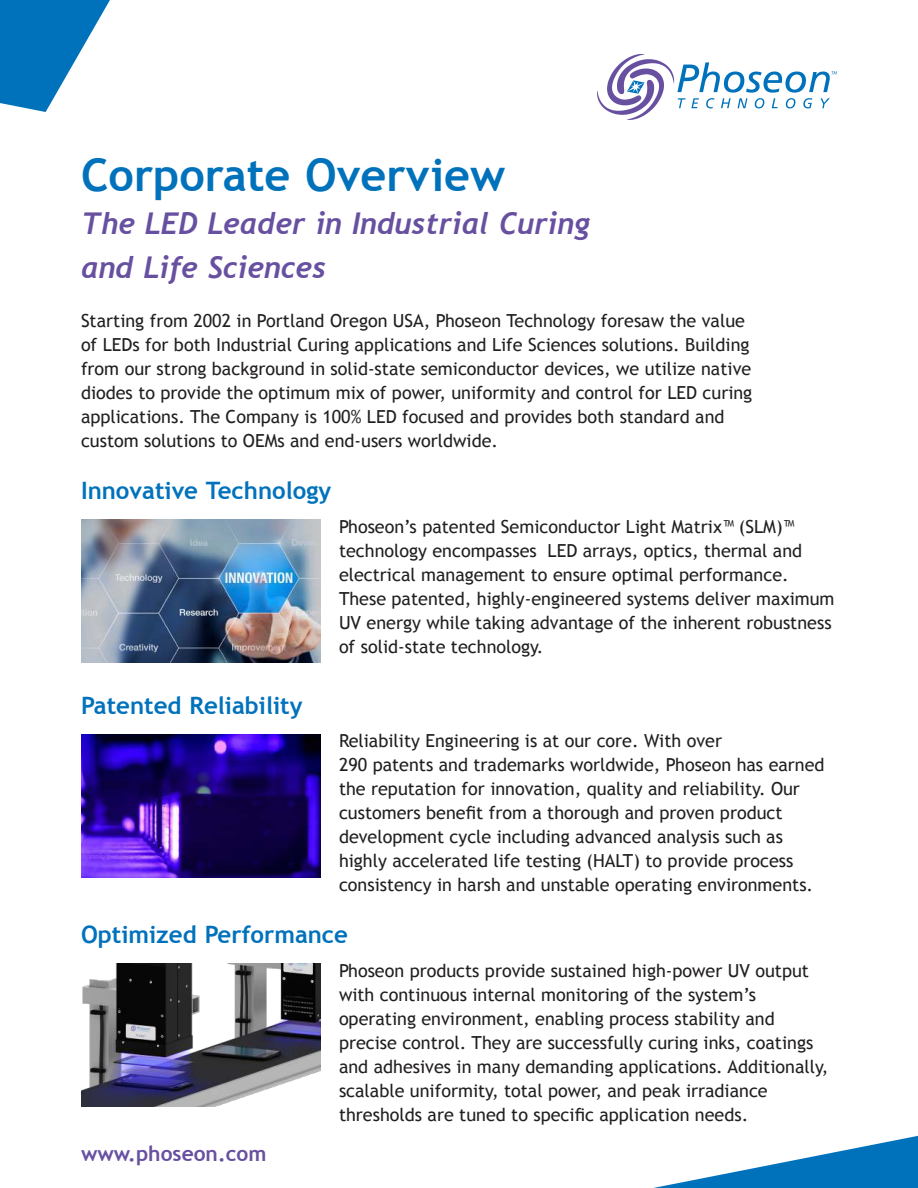
<style>
.page{position:relative;width:918px;height:1188px;background:#fff}
.page>*{position:absolute;margin:0;border:0;box-sizing:border-box;transform-origin:0 0}
.t1{font:700 45px "Trebuchet MS";color:#0072bc}
.t2{font:italic 700 30px/43.5px "Trebuchet";color:#6850a1}
.t3{font:700 24px "Trebuchet MS";color:#0072bc}
.t4{font:700 21px "Trebuchet MS";color:#6850a1}
.t5{font:18px/24px "Trebuchet MS";color:#221f1f}
</style>
<div class="page">
<svg style="left:597px;top:54px;width:240px;height:66px"></svg>
<svg style="left:0;top:0;width:110px;height:112px"></svg>
<svg style="left:653px;top:1135px;width:265px;height:53px"></svg>
<img style="left:81px;top:734px;width:240px;height:144px">
<img style="left:81px;top:963px;width:240px;height:144px">
<img style="left:81px;top:519px;width:240px;height:144px">
<h1 class="t1" style="left:81px;top:157px;width:426px">Corporate Overview</h1>
<h2 class="t2" style="left:81px;top:204px;width:511px">The LED Leader in Industrial Curing and Life Sciences</h2>
<p class="t5" style="left:81px;top:310px;width:673px">Starting from 2002 in Portland Oregon USA, Phoseon Technology foresaw the value of LEDs for both Industrial Curing applications and Life Sciences solutions. Building from our strong background in solid-state semiconductor devices, we utilize native diodes to provide the optimum mix of power, uniformity and control for LED curing applications. The Company is 100% LED focused and provides both standard and custom solutions to OEMs and end-users worldwide.</p>
<h3 class="t3" style="left:81px;top:481px;width:252px">Innovative Technology</h3>
<p class="t5" style="left:339px;top:516px;width:497px">Phoseon’s patented Semiconductor Light Matrix™ (SLM)™ technology encompasses LED arrays, optics, thermal and electrical management to ensure optimal performance.<br>These patented, highly-engineered systems deliver maximum UV energy while taking advantage of the inherent robustness of solid-state technology.</p>
<h3 class="t3" style="left:81px;top:696px;width:223px">Patented Reliability</h3>
<p class="t5" style="left:339px;top:731px;width:487px">Reliability Engineering is at our core. With over<br>290 patents and trademarks worldwide, Phoseon has earned the reputation for innovation, quality and reliability. Our customers benefit from a thorough and proven product development cycle including advanced analysis such as highly accelerated life testing (HALT) to provide process consistency in harsh and unstable operating environments.</p>
<h3 class="t3" style="left:81px;top:925px;width:269px">Optimized Performance</h3>
<p class="t4" style="left:81px;top:1145px;width:187px">www.phoseon.com</p>
<p class="t5" style="left:339px;top:960px;width:491px">Phoseon products provide sustained high-power UV output with continuous internal monitoring of the system’s operating environment, enabling process stability and precise control. They are successfully curing inks, coatings and adhesives in many demanding applications. Additionally, scalable uniformity, total power, and peak irradiance thresholds are tuned to specific application needs.</p>
</div>
